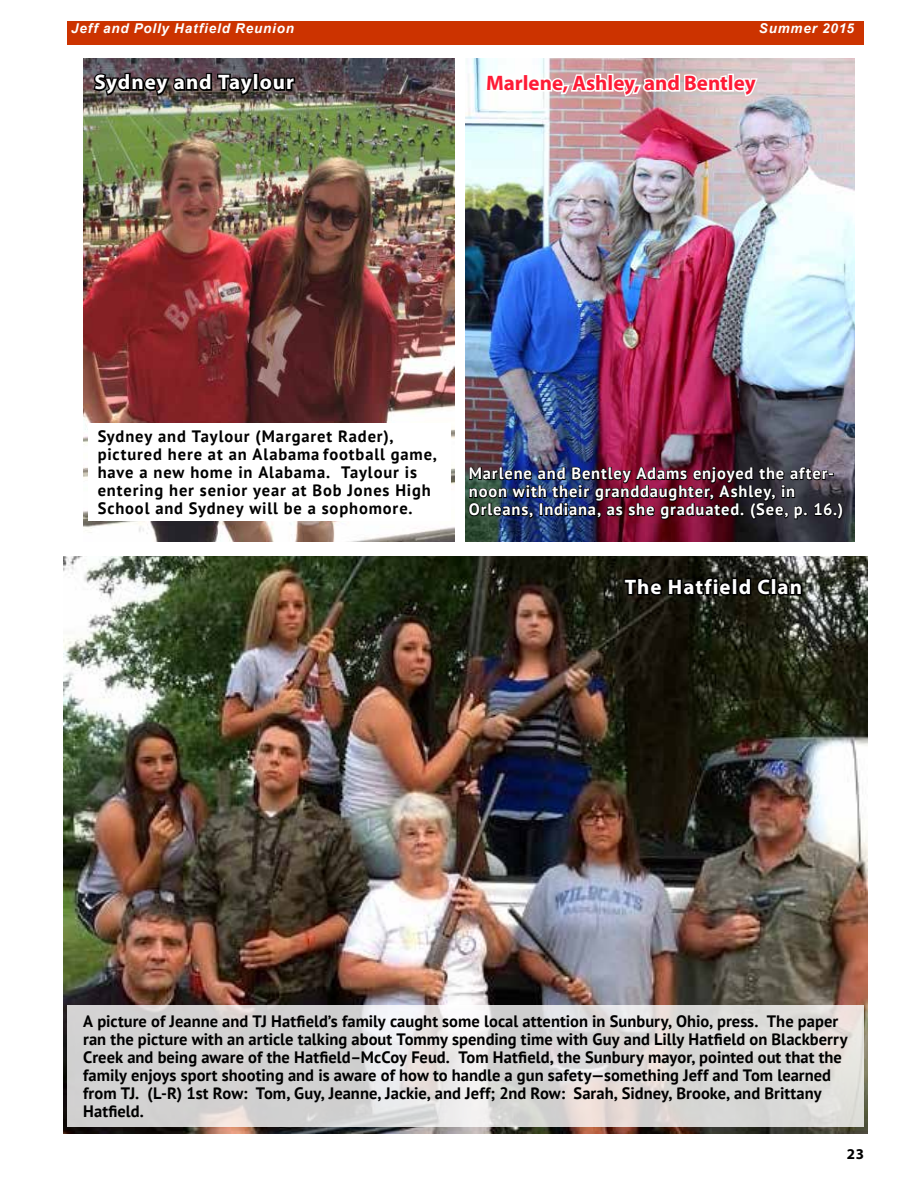
<style>
.page{position:relative;width:918px;height:1188px;background:#fff}
.page>*{position:absolute;margin:0;border:0;box-sizing:border-box;transform-origin:0 0}
.t1{font:700 21px "Myriad Pro";letter-spacing:.045em;color:#fff}
.t2{font:700 21px "Myriad Pro";color:#fe1b36}
.t3{font:700 16.5px/18px "PT Sans";letter-spacing:.005em;color:#000}
.t4{font:700 16.5px/18px "PT Sans";letter-spacing:.05em;color:#000}
.t5{font:700 16.5px/18px "PT Sans";letter-spacing:.05em;color:#fff}
.t6{font:700 15px "Myriad Pro";color:#000}
.t7{font:italic 700 13.5px "Arial";letter-spacing:.06em;color:#fff}
</style>
<div class="page">
<div style="left:68px;top:22px;width:796px;height:23px;background:#c30"></div>
<img style="left:466px;top:58px;width:388px;height:484px">
<svg style="left:484px;top:21px;width:276px;height:118px"></svg>
<img style="left:468px;top:466px;width:376px;height:56px">
<img style="left:83px;top:58px;width:372px;height:484px">
<img style="left:64px;top:557px;width:804px;height:577px">
<img style="left:91px;top:61px;width:206px;height:64px">
<div style="left:89px;top:423px;width:362px;height:98px;background:#fff"></div>
<svg style="left:622px;top:566px;width:182px;height:64px;background:#1c1c14"></svg>
<svg style="left:67px;top:1005px;width:797px;height:122px;background:#dad8d7"></svg>
<p class="t7" style="left:71px;top:19px;width:224px">Jeff and Polly Hatfield Reunion</p>
<p class="t7" style="left:759px;top:19px;width:97px">Summer 2015</p>
<p class="t1" style="left:94px;top:69px;width:201px">Sydney and Taylour</p>
<p class="t2" style="left:486px;top:69px;width:271px">Marlene, Ashley, and Bentley</p>
<p class="t4" style="left:98px;top:426px;width:340px">Sydney and Taylour (Margaret Rader), pictured here at an Alabama football game, have a new home in Alabama. Taylour is entering her senior year at Bob Jones High School and Sydney will be a sophomore.</p>
<p class="t5" style="left:469px;top:464px;width:376px">Marlene and Bentley Adams enjoyed the after&shy;noon with their granddaughter, Ashley, in<br>Orleans, Indiana, as she graduated. (See, p. 16.)</p>
<p class="t1" style="left:625px;top:573px;width:179px">The Hatfield Clan</p>
<p class="t3" style="left:83px;top:1012px;width:766px">A picture of Jeanne and TJ Hatfield’s family caught some local attention in Sunbury, Ohio, press. The paper ran the picture with an article talking about Tommy spending time with Guy and Lilly Hatfield on Blackberry Creek and being aware of the Hatfield–McCoy Feud. Tom Hatfield, the Sunbury mayor, pointed out that the family enjoys sport shooting and is aware of how to handle a gun safety—something Jeff and Tom learned from TJ. (L-R) 1st Row: Tom, Guy, Jeanne, Jackie, and Jeff; 2nd Row: Sarah, Sidney, Brooke, and Brittany Hatfield.</p>
<p class="t6" style="left:847px;top:1144px;width:19px">23</p>
</div>
